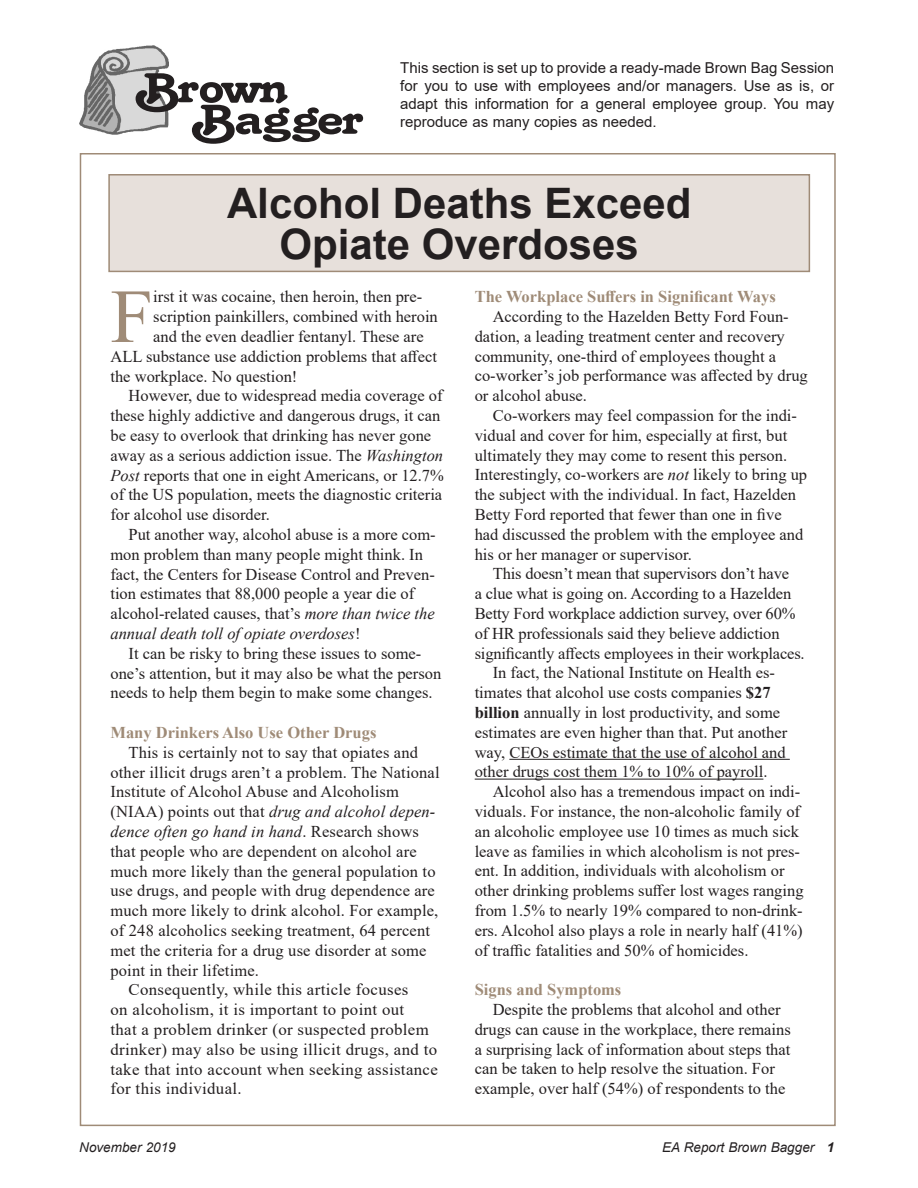
<style>
.page{position:relative;width:918px;height:1188px;background:#fff}
.page>*{position:absolute;margin:0;border:0;box-sizing:border-box;transform-origin:0 0}
.Drop_Cap{font:76.35px "Times New Roman";color:#9f8b77}
.t1{font:54px "Tango BT";letter-spacing:-.05em;color:#231f20;scale:1.3 1}
.Subhead{font:700 42px/40.5px "Arial";color:#231f20;text-align:center}
.Body_Copy{font:16.5px/19.8px "Times New Roman";color:#231f20}
.Body_Copy-2{font:16.5px/19.8px "Times New Roman";letter-spacing:.02em;color:#231f20}
.Drop_Cap-2{font:16.5px "Times New Roman";color:#231f20}
.Body_Heading{font:700 16.5px "Times New Roman";color:#9f8b77}
.t2{font:15px/18px "Arial";color:#231f20;text-align:justify}
.t3{font:italic 13.5px "Arial";color:#231f20}
.s1{font-style:italic}
.s2{font-weight:700}
</style>
<div class="page">
<img style="left:80px;top:46px;width:88px;height:88px">
<div style="left:109px;top:175px;width:700px;height:96px;background:#e7e0db"></div>
<div style="left:108px;top:174px;width:702px;height:98px;border:2px solid #9f8b77"></div>
<hr style="left:509px;top:759px;width:281px;height:1px;background:#231f20">
<hr style="left:475px;top:779px;width:288px;height:1px;background:#231f20">
<p class="t1" style="left:135px;top:58px;width:119px">Brown</p>
<p class="t1" style="left:192px;top:90px;width:134px">Bagger</p>
<p class="t2" style="left:400px;top:59px;width:435px">This section is set up to provide a ready-made Brown Bag Session for you to use with employees and/or managers. Use as is, or adapt this information for a general employee group. You may reproduce as many copies as needed.</p>
<p class="Subhead" style="left:227px;top:184px;width:466px">Alcohol Deaths Exceed<br>Opiate Overdoses</p>
<p class="Drop_Cap" style="left:110px;top:263px;width:44px">F</p>
<p class="Drop_Cap-2" style="left:153px;top:285px;width:270px">irst it was cocaine, then heroin, then pre-</p>
<p class="Drop_Cap-2" style="left:153px;top:305px;width:286px">scription painkillers, combined with heroin</p>
<p class="Drop_Cap-2" style="left:153px;top:325px;width:272px">and the even deadlier fentanyl. These are</p>
<p class="Drop_Cap-2" style="left:110px;top:345px;width:328px">ALL substance use addiction problems that affect</p>
<p class="Drop_Cap-2" style="left:110px;top:364px;width:188px">the workplace. No question!</p>
<p class="Body_Copy" style="left:110px;top:385px;width:335px;text-indent:18px">However, due to widespread media coverage of these highly addictive and dangerous drugs, it can be easy to overlook that drinking has never gone away as a serious addiction issue. The <span class="s1">Washington Post</span> reports that one in eight Americans, or 12.7% of the US population, meets the diagnostic criteria for alcohol use disorder.</p>
<p class="Body_Copy" style="left:110px;top:524px;width:327px;text-indent:18px">Put another way, alcohol abuse is a more com&shy;mon problem than many people might think. In fact, the Centers for Disease Control and Preven&shy;tion estimates that 88,000 people a year die of alcohol-related causes, that’s <span class="s1">more than twice the annual death toll of opiate overdoses</span>!</p>
<p class="Body_Copy" style="left:110px;top:643px;width:332px;text-align:center">It can be risky to bring these issues to some&shy;one’s attention, but it may also be what the person needs to help them begin to make some changes.</p>
<p class="Body_Heading" style="left:110px;top:721px;width:267px">Many Drinkers Also Use Other Drugs</p>
<p class="Body_Copy" style="left:110px;top:742px;width:331px;text-indent:18px">This is certainly not to say that opiates and other illicit drugs aren’t a problem. The National Institute of Alcohol Abuse and Alcoholism (NIAA) points out that <span class="s1">drug and alcohol depen&shy;dence often go hand in hand</span>. Research shows that people who are dependent on alcohol are much more likely than the general population to use drugs, and people with drug dependence are much more likely to drink alcohol. For example, of 248 alcoholics seeking treatment, 64 percent met the criteria for a drug use disorder at some point in their lifetime.</p>
<p class="Body_Copy-2" style="left:110px;top:979px;width:329px;text-indent:18px">Consequently, while this article focuses<br>on alcoholism, it is important to point out<br>that a problem drinker (or suspected problem drinker) may also be using illicit drugs, and to take that into account when seeking assistance for this individual.</p>
<p class="Body_Heading" style="left:475px;top:285px;width:303px">The Workplace Suffers in Significant Ways</p>
<p class="Body_Copy" style="left:475px;top:306px;width:335px;text-indent:18px">According to the Hazelden Betty Ford Foun&shy;dation, a leading treatment center and recovery community, one-third of employees thought a co-worker’s job performance was affected by drug or alcohol abuse.</p>
<p class="Body_Copy" style="left:475px;top:405px;width:334px;text-indent:18px">Co-workers may feel compassion for the indi&shy;vidual and cover for him, especially at first, but ultimately they may come to resent this person.<br>Interestingly, co-workers are <span class="s1">not</span> likely to bring up the subject with the individual. In fact, Hazelden Betty Ford reported that fewer than one in five had discussed the problem with the employee and his or her manager or supervisor.</p>
<p class="Body_Copy" style="left:475px;top:563px;width:331px;text-indent:18px">This doesn’t mean that supervisors don’t have<br>a clue what is going on. According to a Hazelden Betty Ford workplace addiction survey, over 60% of HR professionals said they believe addiction significantly affects employees in their workplaces.</p>
<p class="Body_Copy" style="left:475px;top:662px;width:314px;text-indent:18px">In fact, the National Institute on Health es&shy;timates that alcohol use costs companies <span class="s2">$27 billion</span> annually in lost productivity, and some estimates are even higher than that. Put another way, CEOs estimate that the use of alcohol and other drugs cost them 1% to 10% of payroll.</p>
<p class="Body_Copy" style="left:475px;top:781px;width:330px;text-indent:18px">Alcohol also has a tremendous impact on indi&shy;viduals. For instance, the non-alcoholic family of an alcoholic employee use 10 times as much sick leave as families in which alcoholism is not pres&shy;ent. In addition, individuals with alcoholism or other drinking problems suffer lost wages ranging from 1.5% to nearly 19% compared to non-drink&shy;ers. Alcohol also plays a role in nearly half (41%) of traffic fatalities and 50% of homicides.</p>
<p class="Body_Heading" style="left:475px;top:978px;width:148px">Signs and Symptoms</p>
<p class="Body_Copy" style="left:475px;top:999px;width:318px;text-indent:18px">Despite the problems that alcohol and other drugs can cause in the workplace, there remains a surprising lack of information about steps that can be taken to help resolve the situation. For example, over half (54%) of respondents to the</p>
<p class="t3" style="left:79px;top:1139px;width:98px">November 2019</p>
<p class="t3" style="left:662px;top:1139px;width:174px">EA Report Brown Bagger <span class="s2">1</span></p>
</div>
